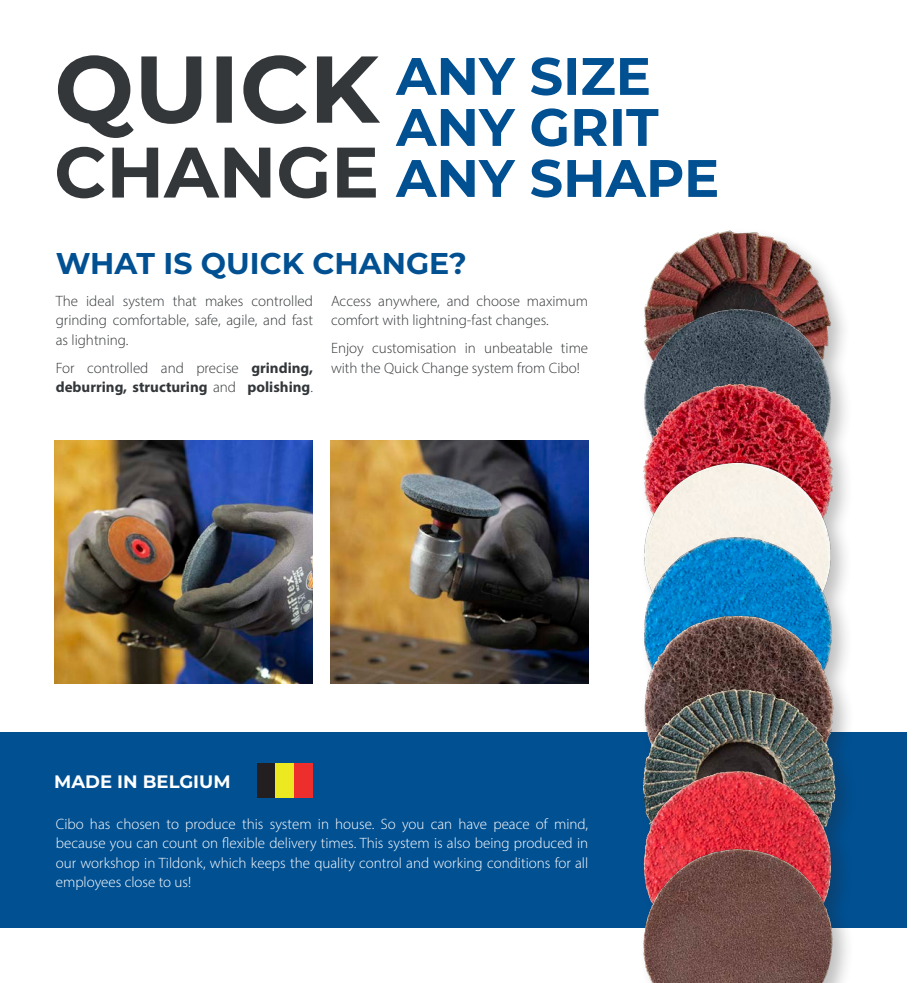
<style>
.page{position:relative;width:919px;height:983px;background:#fff}
.page>*{position:absolute;margin:0;border:0;box-sizing:border-box;transform-origin:0 0}
.t1{font:700 71.25px "Montserrat";color:#33373a}
.t2{font:700 30px "Montserrat";color:#005092}
.t3{font:700 18px "Montserrat";color:#fff}
.body_blauw{font:300 15px/19.5px "Myriad Pro";color:#fff;text-align:justify}
.body_blauw-2{font:300 15px/19.5px "Myriad Pro";color:#33373a}
.body_blauw-3{font:700 15px/19.5px "Myriad Pro";color:#33373a}
.s1{font-weight:300}
</style>
<div class="page">
<img style="left:331px;top:440px;width:257px;height:243px">
<img style="left:54px;top:440px;width:259px;height:243px">
<div style="left:0;top:731px;width:906px;height:196px;background:#005092"></div>
<div style="left:638px;top:227px;width:219px;height:755px;background:#231f20;opacity:.29"></div>
<img style="left:643px;top:228px;width:189px;height:78px">
<img style="left:643px;top:306px;width:189px;height:77px">
<img style="left:643px;top:383px;width:189px;height:79px">
<img style="left:643px;top:462px;width:189px;height:74px">
<img style="left:643px;top:536px;width:189px;height:79px">
<img style="left:643px;top:615px;width:192px;height:73px">
<img style="left:643px;top:688px;width:192px;height:195px">
<img style="left:643px;top:769px;width:189px;height:77px">
<img style="left:643px;top:846px;width:189px;height:136px">
<svg style="left:58px;top:55px;width:322px;height:83px"></svg>
<svg style="left:395px;top:159px;width:321px;height:38px"></svg>
<svg style="left:395px;top:108px;width:263px;height:38px"></svg>
<svg style="left:395px;top:57px;width:253px;height:38px"></svg>
<div style="left:257px;top:762px;width:18px;height:35px;background:#231f20"></div>
<div style="left:275px;top:762px;width:19px;height:35px;background:#ede921"></div>
<div style="left:294px;top:762px;width:19px;height:35px;background:#ee2d2d"></div>
<p class="t1" style="left:54px;top:121px;width:326px">CHANGE</p>
<p class="t2" style="left:56px;top:242px;width:412px">WHAT IS QUICK CHANGE?</p>
<p class="body_blauw-2" style="left:56px;top:291px;width:259px;text-align:justify">The ideal system that makes controlled grinding comfortable, safe, agile, and fast as lightning.</p>
<p class="body_blauw-3" style="left:56px;top:357px;width:259px"><span class="s1">For controlled and precise</span> grinding, deburring, structuring <span class="s1">and</span> polishing<span class="s1">.</span></p>
<p class="body_blauw-2" style="left:331px;top:291px;width:259px">Access anywhere, and choose maximum comfort with lightning-fast changes.</p>
<p class="body_blauw-2" style="left:331px;top:338px;width:259px">Enjoy customisation in unbeatable time with the Quick Change system from Cibo!</p>
<p class="t3" style="left:54px;top:768px;width:178px">MADE IN BELGIUM</p>
<p class="body_blauw" style="left:56px;top:813px;width:534px">Cibo has chosen to produce this system in house. So you can have peace of mind, because you can count on flexible delivery times. This system is also being produced in our workshop in Tildonk, which keeps the quality control and working conditions for all employees close to us!</p>
</div>
